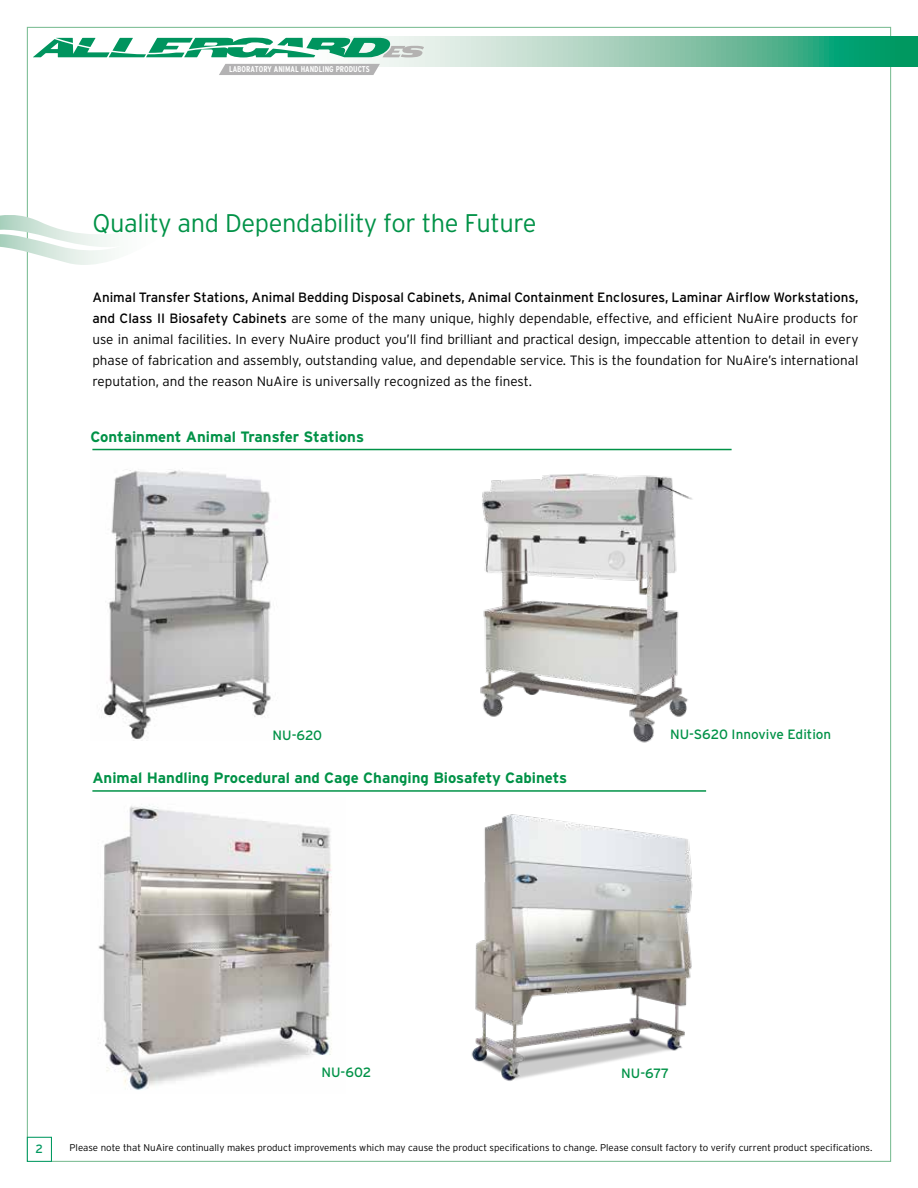
<style>
.page{position:relative;width:918px;height:1188px;background:#fff}
.page>*{position:absolute;margin:0;border:0;box-sizing:border-box;transform-origin:0 0}
.t1{font:300 25.5px "Interstate";letter-spacing:-.015em;color:#009247}
.t2{font:700 15px "Interstate";color:#009247}
.t3{font:300 13.5px/21px "Interstate";color:#000;text-align:justify}
.t4{font:13.5px "Interstate";color:#009247}
.t5{font:12px "Interstate";color:#009860}
.t6{font:300 9.75px "Interstate";color:#000}
.t7{font:700 condensed 8.4px "Interstate";color:#fff}
.s1{font-weight:400}
</style>
<div class="page">
<div style="left:27px;top:1137px;width:25px;height:25px;border:1px solid #009860"></div>
<svg style="left:281px;top:36px;width:637px;height:30px;background:#87c8ae"></svg>
<img style="left:92px;top:448px;width:197px;height:292px">
<hr style="left:92px;top:449px;width:640px;height:1px;background:#009247">
<img style="left:98px;top:804px;width:234px;height:286px">
<svg style="left:33px;top:38px;width:391px;height:19px"></svg>
<div style="left:219px;top:64px;width:161px;height:11px;background:#b3b2b3"></div>
<svg style="left:0;top:207px;width:112px;height:71px"></svg>
<img style="left:471px;top:814px;width:222px;height:267px">
<hr style="left:92px;top:790px;width:614px;height:2px;background:#009247">
<img style="left:463px;top:450px;width:237px;height:293px">
<p class="t7" style="left:229px;top:64px;width:142px">LABORATORY ANIMAL HANDLING PRODUCTS</p>
<h1 class="t1" style="left:92px;top:208px;width:446px">Quality and Dependability for the Future</h1>
<p class="t3" style="left:92px;top:286px;width:768px"><span class="s1">Animal Transfer Stations, Animal Bedding Disposal Cabinets, Animal Containment Enclosures, Laminar Airflow Workstations, and Class II Biosafety Cabinets</span> are some of the many unique, highly dependable, effective, and efficient NuAire products for use in animal facilities. In every NuAire product you’ll find brilliant and practical design, impeccable attention to detail in every phase of fabrication and assembly, outstanding value, and dependable service. This is the foundation for NuAire’s international reputation, and the reason NuAire is universally recognized as the finest.</p>
<p class="t2" style="left:91px;top:427px;width:275px">Containment Animal Transfer Stations</p>
<p class="t4" style="left:273px;top:727px;width:51px">NU-620</p>
<p class="t2" style="left:92px;top:769px;width:476px">Animal Handling Procedural and Cage Changing Biosafety Cabinets</p>
<p class="t4" style="left:670px;top:726px;width:163px">NU-S620 Innovive Edition</p>
<p class="t5" style="left:36px;top:1141px;width:9px">2</p>
<p class="t4" style="left:321px;top:1064px;width:51px">NU-602</p>
<p class="t4" style="left:621px;top:1065px;width:49px">NU-677</p>
<p class="t6" style="left:70px;top:1141px;width:804px">Please note that NuAire continually makes product improvements which may cause the product specifications to change. Please consult factory to verify current product specifications.</p>
</div>
